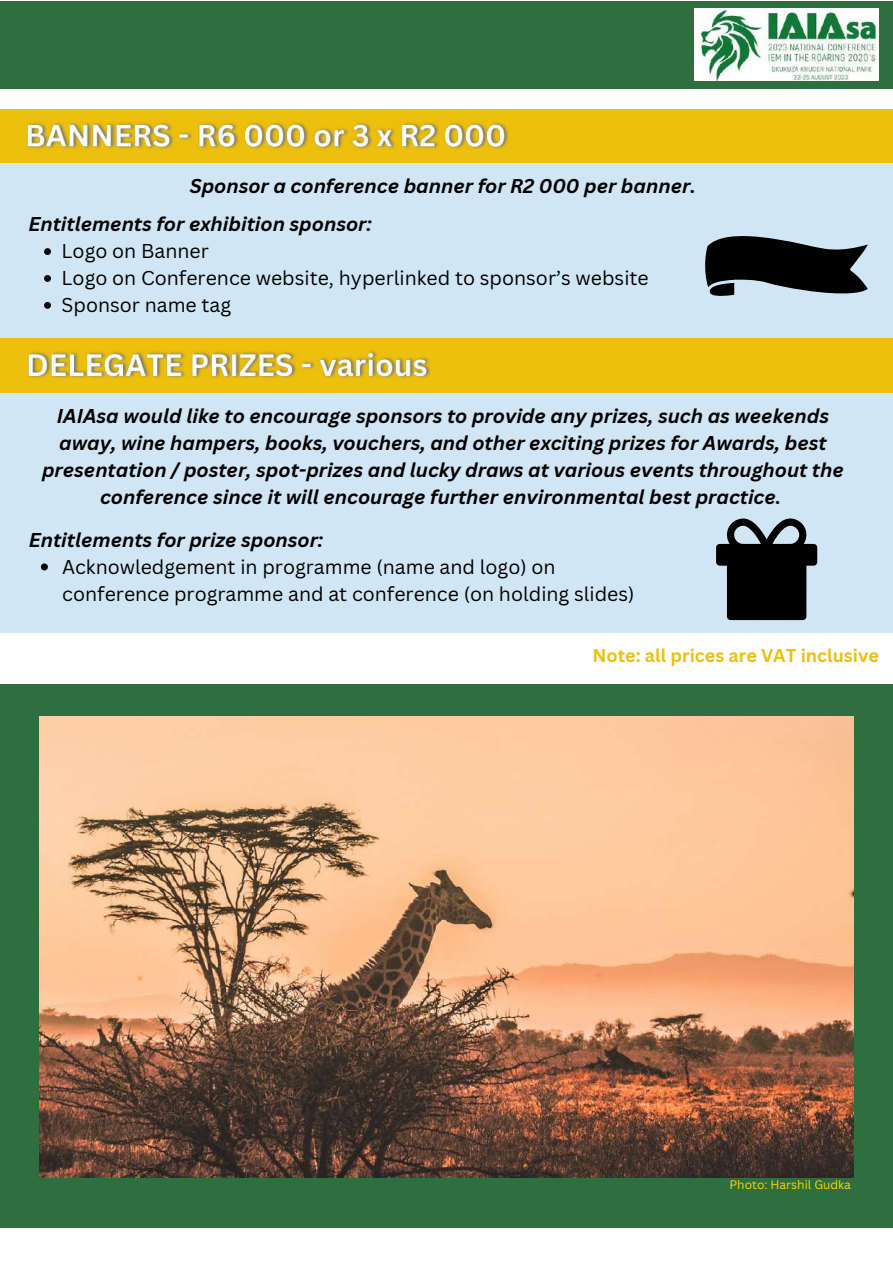
<style>
.page{position:relative;width:893px;height:1264px;background:#fff}
.page>*{position:absolute;margin:0;border:0;box-sizing:border-box;transform-origin:0 0}
.t1{font:italic 700 19.5px/27px "Canva Sans";color:#000;text-align:center}
.t2{font:19.5px/26.8px "Canva Sans";color:#000}
.t3{font:700 18px "Canva Sans";color:#edc00d}
.t4{font:12px "Canva Sans";color:#ffd700}
</style>
<div class="page">
<div style="left:0;top:1px;width:892px;height:88px;background:#2f6f3f"></div>
<img style="left:694px;top:9px;width:184px;height:72px">
<div style="left:0;top:162px;width:892px;height:376px;background:#d1e6f4"></div>
<div style="left:0;top:109px;width:892px;height:53px;background:#edc00d"></div>
<div style="left:0;top:391px;width:892px;height:241px;background:#d1e6f4"></div>
<div style="left:0;top:338px;width:892px;height:54px;background:#edc00d"></div>
<svg style="left:705px;top:236px;width:162px;height:60px"></svg>
<svg style="left:716px;top:518px;width:101px;height:102px"></svg>
<div style="left:0;top:684px;width:892px;height:544px;background:#2f6f3f"></div>
<img style="left:40px;top:716px;width:813px;height:461px">
<svg style="left:41px;top:563px;width:7px;height:7px"></svg>
<svg style="left:44px;top:248px;width:7px;height:7px"></svg>
<svg style="left:44px;top:275px;width:7px;height:7px"></svg>
<svg style="left:44px;top:302px;width:7px;height:7px"></svg>
<img style="left:27px;top:122px;width:481px;height:27px">
<img style="left:28px;top:351px;width:403px;height:27px">
<p class="t1" style="left:28px;top:166px;width:668px;line-height:38.1px;text-align:left;text-indent:161px">Sponsor a conference banner for R2 000 per banner.<br>Entitlements for exhibition sponsor:</p>
<p class="t2" style="left:62px;top:237px;width:588px">Logo on Banner<br>Logo on Conference website, hyperlinked to sponsor’s website<br>Sponsor name tag</p>
<p class="t1" style="left:42px;top:402px;width:803px">IAIAsa would like to encourage sponsors to provide any prizes, such as weekends away, wine hampers, books, vouchers, and other exciting prizes for Awards, best presentation / poster, spot-prizes and lucky draws at various events throughout the conference since it will encourage further environmental best practice.</p>
<p class="t1" style="left:29px;top:526px;width:296px">Entitlements for prize sponsor:</p>
<p class="t2" style="left:62px;top:580px;width:573px">conference programme and at conference (on holding slides)</p>
<p class="t2" style="left:62px;top:553px;width:495px">Acknowledgement in programme (name and logo) on</p>
<p class="t3" style="left:592px;top:643px;width:288px">Note: all prices are VAT inclusive</p>
<p class="t4" style="left:729px;top:1176px;width:123px">Photo: Harshil Gudka</p>
</div>
